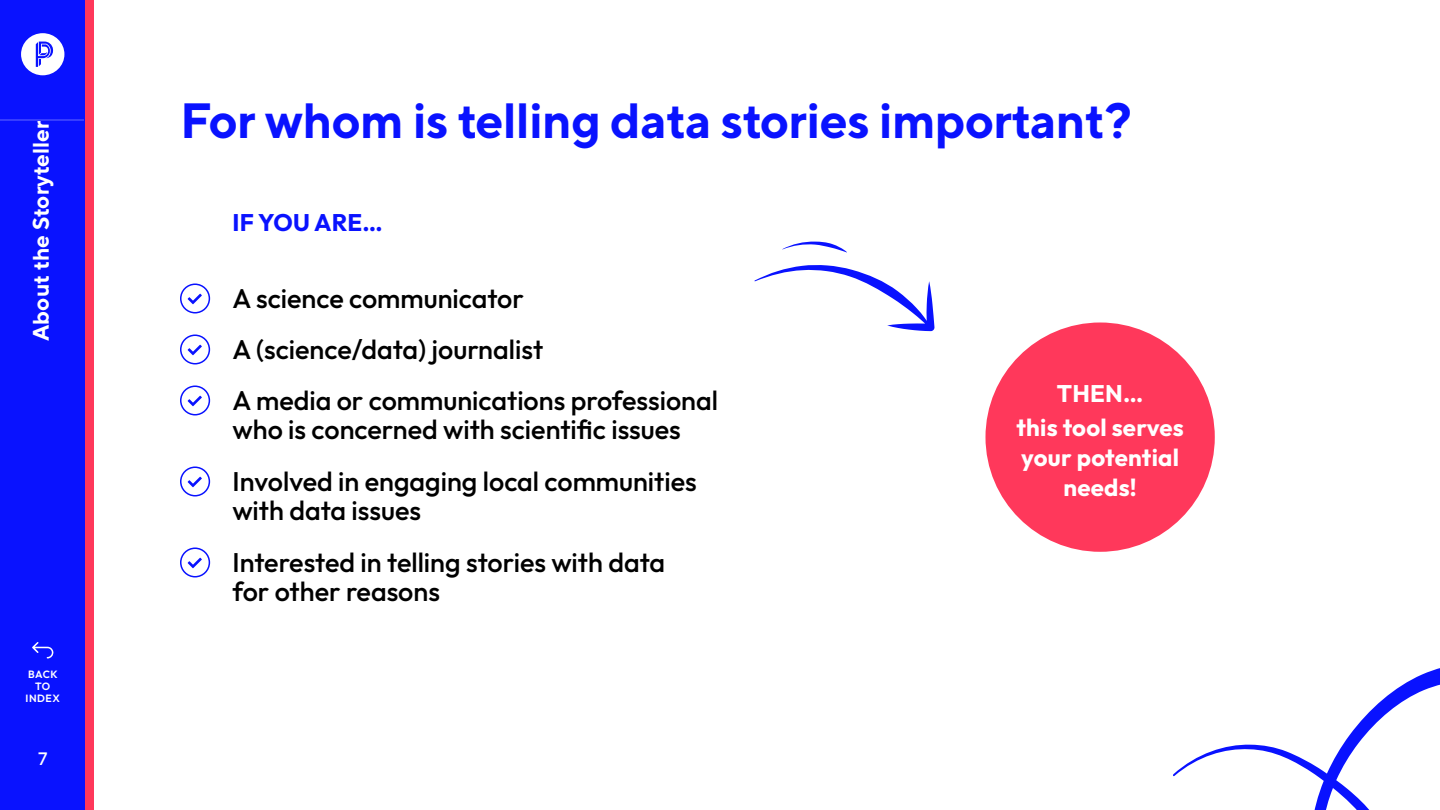
<style>
.page{position:relative;width:1440px;height:810px;background:#fff}
.page>*{position:absolute;margin:0;border:0;box-sizing:border-box;transform-origin:0 0}
.t1{font:700 49.5px "TT Norms";letter-spacing:-.01em;color:#0912ff}
.t2{font:500 27px/51px "Outfit";color:#000}
.t3{font:700 24px/34.5px "Outfit";letter-spacing:.01em;color:#fff;text-align:center}
.t4{font:700 24px "Outfit";color:#0912ff}
.t5{font:700 22.5px "TT Norms";color:#fff}
.t6{font:500 18px "TT Norms";color:#fff}
.t7{font:600 10.5px/12px "Outfit";letter-spacing:.05em;color:#fff;text-align:center}
</style>
<div class="page">
<div style="left:0;top:0;width:85px;height:810px;background:#0912ff"></div>
<svg style="left:21px;top:33px;width:43px;height:42px"></svg>
<hr style="left:84px;top:0;width:2px;height:810px;background:#0912ff">
<div style="left:86px;top:0;width:8px;height:810px;background:#ff385b"></div>
<svg style="left:32px;top:642px;width:22px;height:17px"></svg>
<svg style="left:754px;top:265px;width:180px;height:66px"></svg>
<svg style="left:782px;top:241px;width:65px;height:11px"></svg>
<svg style="left:1173px;top:668px;width:267px;height:142px"></svg>
<svg style="left:180px;top:284px;width:30px;height:30px"></svg>
<svg style="left:180px;top:334px;width:30px;height:30px"></svg>
<svg style="left:180px;top:386px;width:30px;height:30px"></svg>
<svg style="left:180px;top:466px;width:30px;height:30px"></svg>
<svg style="left:180px;top:548px;width:30px;height:30px"></svg>
<div style="left:985px;top:323px;width:230px;height:229px;background:#ff385b;border-radius:50%"></div>
<p class="t5" style="left:27px;top:341px;width:222px;rotate:-90deg">About the Storyteller</p>
<p class="t7" style="left:26px;top:668px;width:36px">BACK<br>TO<br>INDEX</p>
<p class="t6" style="left:38px;top:748px;width:11px">7</p>
<h1 class="t1" style="left:180px;top:89px;width:953px">For whom is telling data stories important?</h1>
<p class="t4" style="left:232px;top:209px;width:152px">IF YOU ARE…</p>
<p class="t2" style="left:232px;top:272px;width:487px">A science communicator<br>A (science/data) journalist<br>A media or communications professional</p>
<p class="t2" style="left:232px;top:404px;width:466px">who is concerned with scientific issues<br>Involved in engaging local communities</p>
<p class="t2" style="left:232px;top:485px;width:434px">with data issues<br>Interested in telling stories with data</p>
<p class="t2" style="left:232px;top:566px;width:209px">for other reasons</p>
<p class="t3" style="left:1016px;top:376px;width:169px">THEN…<br>this tool serves</p>
<p class="t3" style="left:1021px;top:443px;width:159px;line-height:30px">your potential needs!</p>
</div>
